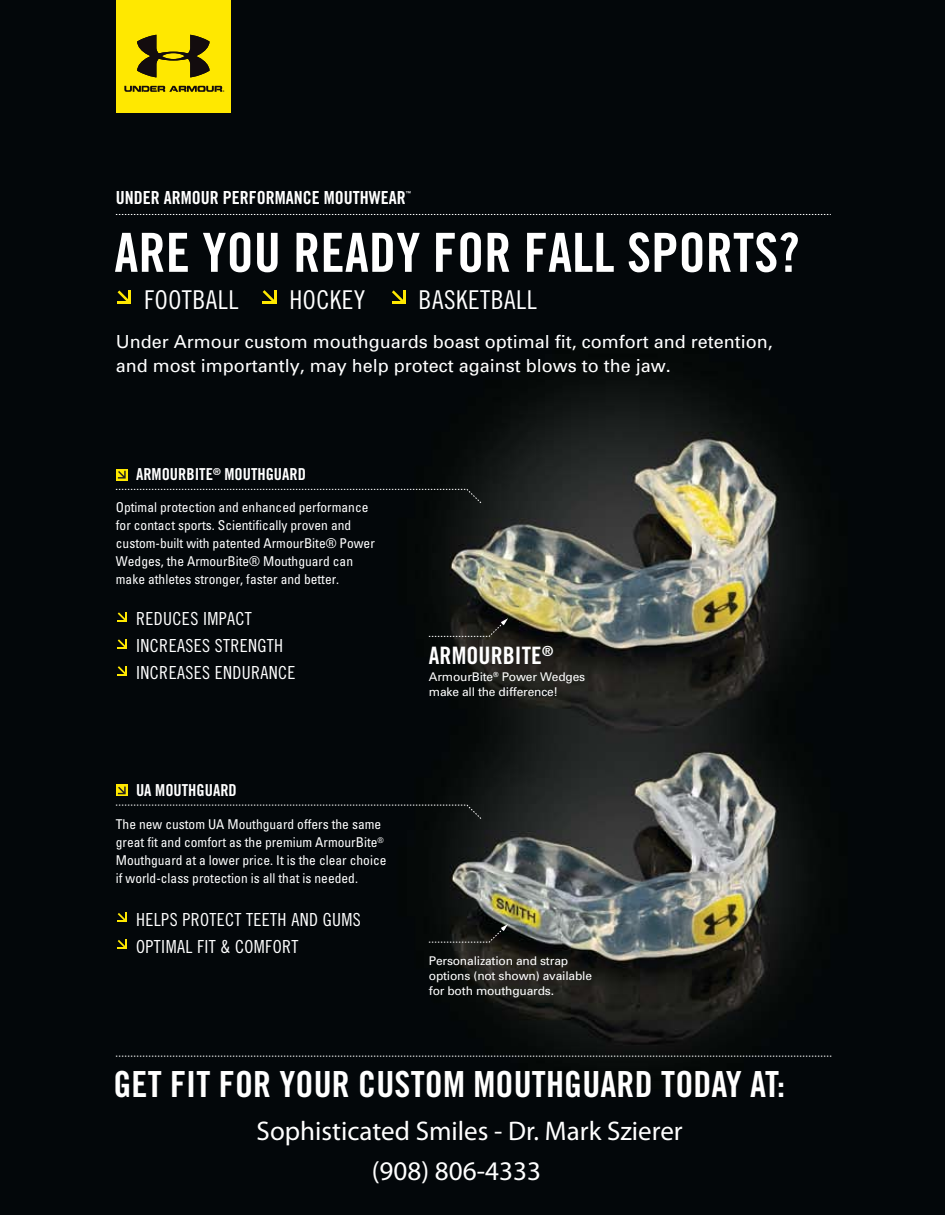
<style>
.page{position:relative;width:945px;height:1215px;background:#fff}
.page>*{position:absolute;margin:0;border:0;box-sizing:border-box;transform-origin:0 0}
.t1{font:54px "Trade Gothic Bold Cond Twenty";letter-spacing:.005em;color:#fff}
.t2{font:36px "Trade Gothic Bold Cond Twenty";letter-spacing:.005em;color:#fff}
.t3{font:27px/39.5px "Myriad Pro";color:#fff}
.t4{font:25.95px "Trade Gothic Cond Eighteen";letter-spacing:.02em;color:#fff}
.t5{font:24px "Trade Gothic Bold Cond Twenty";letter-spacing:.005em;color:#fff}
.t6{font:18px/24px "Univers";color:#fff}
.t7{font:18px/27px "Trade Gothic Cond Eighteen";letter-spacing:.02em;color:#fff}
.t8{font:18px "Trade Gothic Bold Cond Twenty";color:#fff}
.t9{font:16.5px "Trade Gothic Bold Cond Twenty";color:#fff}
.t10{font:condensed 13.5px/18px "Univers";color:#fff}
.t11{font:12px/15px "Univers";letter-spacing:-.015em;color:#fff}
.t12{font:5.4px "Trade Gothic Bold Cond Twenty";color:#fff}
</style>
<div class="page">
<img style="left:0;top:0;width:945px;height:1215px">
<svg style="left:116px;top:1056px;width:716px;height:1px"></svg>
<div style="left:116px;top:0;width:115px;height:113px;background:#ffe800"></div>
<svg style="left:137px;top:35px;width:73px;height:42px"></svg>
<svg style="left:124px;top:86px;width:100px;height:6px"></svg>
<hr style="left:117px;top:301px;width:14px;height:3px;background:#ffe800">
<svg style="left:118px;top:290px;width:13px;height:11px"></svg>
<hr style="left:403px;top:290px;width:3px;height:14px;background:#ffe800">
<svg style="left:392px;top:290px;width:11px;height:14px"></svg>
<svg style="left:263px;top:290px;width:13px;height:14px"></svg>
<svg style="left:118px;top:612px;width:9px;height:10px"></svg>
<svg style="left:118px;top:639px;width:9px;height:10px"></svg>
<svg style="left:118px;top:666px;width:9px;height:9px"></svg>
<svg style="left:118px;top:913px;width:9px;height:9px"></svg>
<svg style="left:118px;top:939px;width:9px;height:10px"></svg>
<svg style="left:116px;top:214px;width:715px;height:1px"></svg>
<svg style="left:116px;top:784px;width:12px;height:12px"></svg>
<svg style="left:118px;top:787px;width:8px;height:7px"></svg>
<svg style="left:115px;top:804px;width:367px;height:16px;background:#0c1012"></svg>
<svg style="left:428px;top:924px;width:80px;height:19px;background:#181a17"></svg>
<svg style="left:428px;top:618px;width:80px;height:19px;background:#1e1e1b"></svg>
<div style="left:116px;top:469px;width:12px;height:12px;background:#ffe800"></div>
<svg style="left:118px;top:471px;width:8px;height:8px"></svg>
<svg style="left:115px;top:489px;width:367px;height:15px;background:#0b0f11"></svg>
<h3 class="t8" style="left:116px;top:186px;width:291px">UNDER ARMOUR PERFORMANCE MOUTHWEAR</h3>
<p class="t12" style="left:406px;top:189px;width:7px">™</p>
<h1 class="t1" style="left:114px;top:220px;width:687px">ARE YOU READY FOR FALL SPORTS?</h1>
<h3 class="t4" style="left:144px;top:284px;width:96px">FOOTBALL</h3>
<h3 class="t4" style="left:289px;top:284px;width:77px">HOCKEY</h3>
<h3 class="t4" style="left:419px;top:284px;width:120px">BASKETBALL</h3>
<h3 class="t6" style="left:116px;top:330px;width:658px">Under Armour custom mouthguards boast optimal fit, comfort and retention, and most importantly, may help protect against blows to the jaw.</h3>
<p class="t9" style="left:136px;top:465px;width:171px">ARMOURBITE<sup>®</sup> MOUTHGUARD</p>
<p class="t10" style="left:116px;top:498px;width:261px">Optimal protection and enhanced performance for contact sports. Scientifically proven and custom-built with patented ArmourBite® Power Wedges, the ArmourBite® Mouthguard can make athletes stronger, faster and better.</p>
<h3 class="t7" style="left:136px;top:605px;width:161px">REDUCES IMPACT<br>INCREASES STRENGTH<br>INCREASES ENDURANCE</h3>
<p class="t9" style="left:136px;top:780px;width:102px">UA MOUTHGUARD</p>
<p class="t10" style="left:116px;top:815px;width:272px">The new custom UA Mouthguard offers the same great fit and comfort as the premium ArmourBite<sup>® </sup>Mouthguard at a lower price. It is the clear choice if world-class protection is all that is needed.</p>
<h3 class="t7" style="left:136px;top:905px;width:226px">HELPS PROTECT TEETH AND GUMS<br>OPTIMAL FIT &amp; COMFORT</h3>
<h3 class="t5" style="left:429px;top:641px;width:126px">ARMOURBITE<sup>®</sup></h3>
<p class="t11" style="left:429px;top:670px;width:158px">ArmourBite<sup>®</sup> Power Wedges make all the difference!</p>
<p class="t11" style="left:429px;top:954px;width:165px">Personalization and strap options (not shown) available for both mouthguards.</p>
<h2 class="t2" style="left:113px;top:1062px;width:673px">GET FIT FOR YOUR CUSTOM MOUTHGUARD TODAY AT:</h2>
<h3 class="t3" style="left:372px;top:1111px;width:312px;text-indent:-115px">Sophisticated Smiles - Dr. Mark Szierer (908) 806-4333</h3>
</div>
